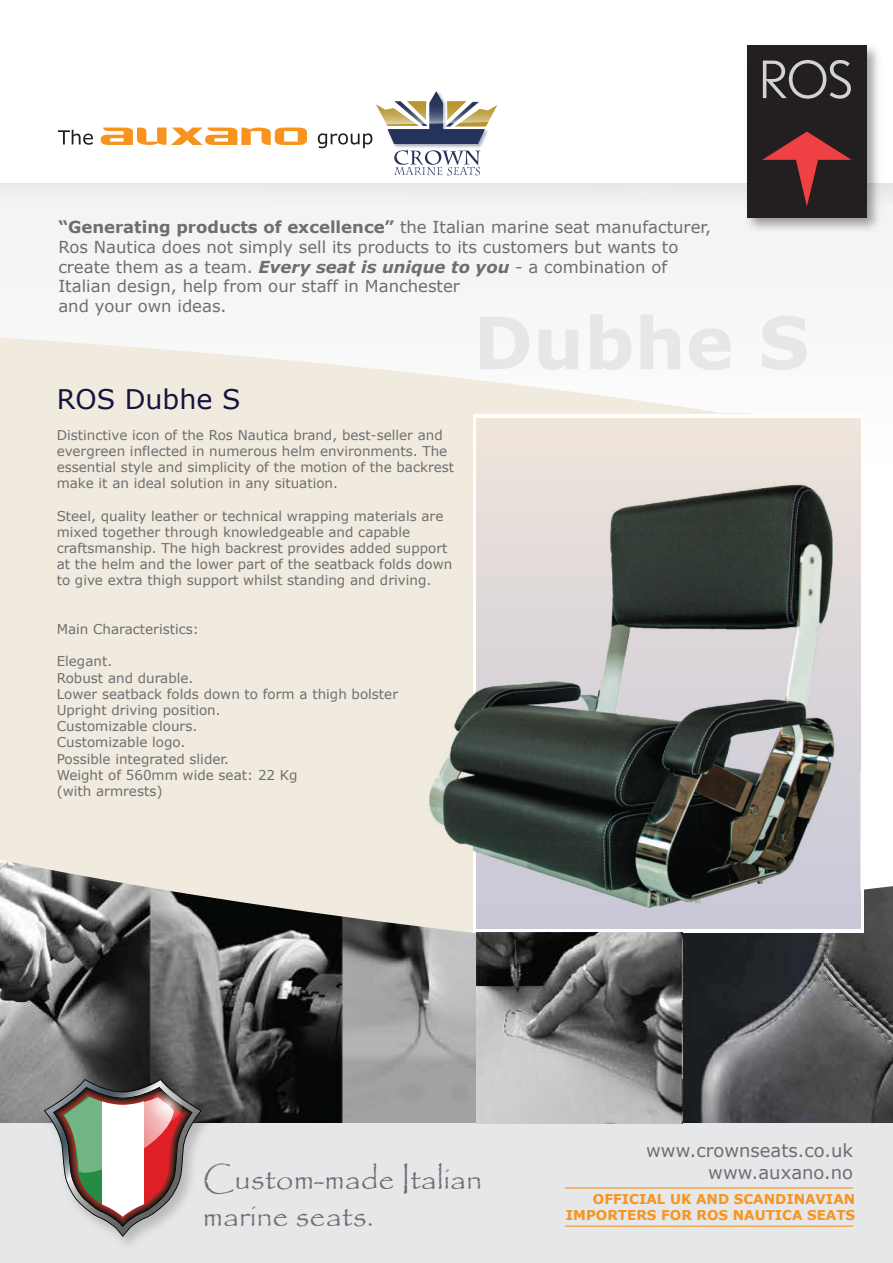
<style>
.page{position:relative;width:893px;height:1263px;background:#fff}
.page>*{position:absolute;margin:0;border:0;box-sizing:border-box;transform-origin:0 0}
.t1{font:31.5px/37.8px "Papyrus";color:#6d6e71}
.t2{font:27px "Verdana";color:#14153f}
.t3{font:18px/21.6px "Verdana";color:#6d6e71;text-align:right}
.t4{font:16.5px/19.8px "Verdana";color:#6d6e71}
.t5{font:13.5px/16.2px "Verdana";color:#6d6e71}
.t6{font:700 13.5px/16.2px "Verdana";color:#f7941e;text-align:right}
.s1{font-weight:700}
.s2{font-weight:700;font-style:italic}
</style>
<div class="page">
<img style="left:0;top:890px;width:893px;height:233px">
<svg style="left:0;top:818px;width:473px;height:115px;background:#c7c2ba"></svg>
<div style="left:0;top:183px;width:893px;height:337px;background:#f6f5f5"></div>
<svg style="left:0;top:338px;width:717px;height:75px;fill:#f1eade"></svg>
<div style="left:0;top:184px;width:893px;height:19px;background:#efeeee"></div>
<div style="left:0;top:413px;width:751px;height:405px;background:#f1eade"></div>
<div style="left:473px;top:414px;width:391px;height:519px;background:#fff"></div>
<div style="left:0;top:1123px;width:893px;height:140px;background:#e6e7e8"></div>
<div style="left:477px;top:418px;width:383px;height:511px;background:linear-gradient(to bottom,#eee4db,#c8c7d8)"></div>
<svg style="left:101px;top:128px;width:206px;height:17px"></svg>
<svg style="left:58px;top:130px;width:35px;height:15px"></svg>
<svg style="left:318px;top:91px;width:180px;height:85px"></svg>
<svg style="left:860px;top:772px;width:33px;height:118px"></svg>
<img style="left:477px;top:933px;width:206px;height:190px">
<img style="left:740px;top:45px;width:145px;height:185px">
<div style="left:747px;top:45px;width:119px;height:173px;background:#231f20"></div>
<svg style="left:762px;top:132px;width:89px;height:75px"></svg>
<svg style="left:763px;top:60px;width:88px;height:39px"></svg>
<hr style="left:565px;top:1187px;width:288px;height:1px;background:#f7941e">
<hr style="left:565px;top:1225px;width:288px;height:2px;background:#f7941e">
<img style="left:37px;top:1072px;width:184px;height:173px">
<svg style="left:44px;top:1079px;width:158px;height:158px"></svg>
<svg style="left:151px;top:1090px;width:32px;height:31px"></svg>
<img style="left:429px;top:483px;width:406px;height:424px">
<p class="t4" style="left:58px;top:217px;width:654px"><span class="s1">“Generating products of excellence”</span> the Italian marine seat manufacturer, Ros Nautica does not simply sell its products to its customers but wants to create them as a team. <span class="s2">Every seat is unique to you</span> - a combination of Italian design, help from our staff in Manchester<br>and your own ideas.</p>
<h2 class="t2" style="left:57px;top:380px;width:185px">ROS Dubhe S</h2>
<p class="t5" style="left:57px;top:426px;width:399px">Distinctive icon of the Ros Nautica brand, best-seller and evergreen inflected in numerous helm environments. The essential style and simplicity of the motion of the backrest make it an ideal solution in any situation.</p>
<p class="t5" style="left:57px;top:507px;width:397px">Steel, quality leather or technical wrapping materials are mixed together through knowledgeable and capable craftsmanship. The high backrest provides added support at the helm and the lower part of the seatback folds down to give extra thigh support whilst standing and driving.</p>
<p class="t5" style="left:57px;top:621px;width:144px">Main Characteristics:</p>
<p class="t5" style="left:57px;top:653px;width:343px">Elegant.<br>Robust and durable.<br>Lower seatback folds down to form a thigh bolster<br>Upright driving position.<br>Customizable clours.<br>Customizable logo.<br>Possible integrated slider.<br>Weight of 560mm wide seat: 22 Kg<br>(with armrests)</p>
<h1 class="t1" style="left:203px;top:1159px;width:281px">Custom-made Italian marine seats.</h1>
<h3 class="t3" style="left:646px;top:1140px;width:208px">www.crownseats.co.uk www.auxano.no</h3>
<p class="t6" style="left:566px;top:1190px;width:291px">OFFICIAL UK AND SCANDINAVIAN<br>IMPORTERS FOR ROS NAUTICA SEATS</p>
</div>
